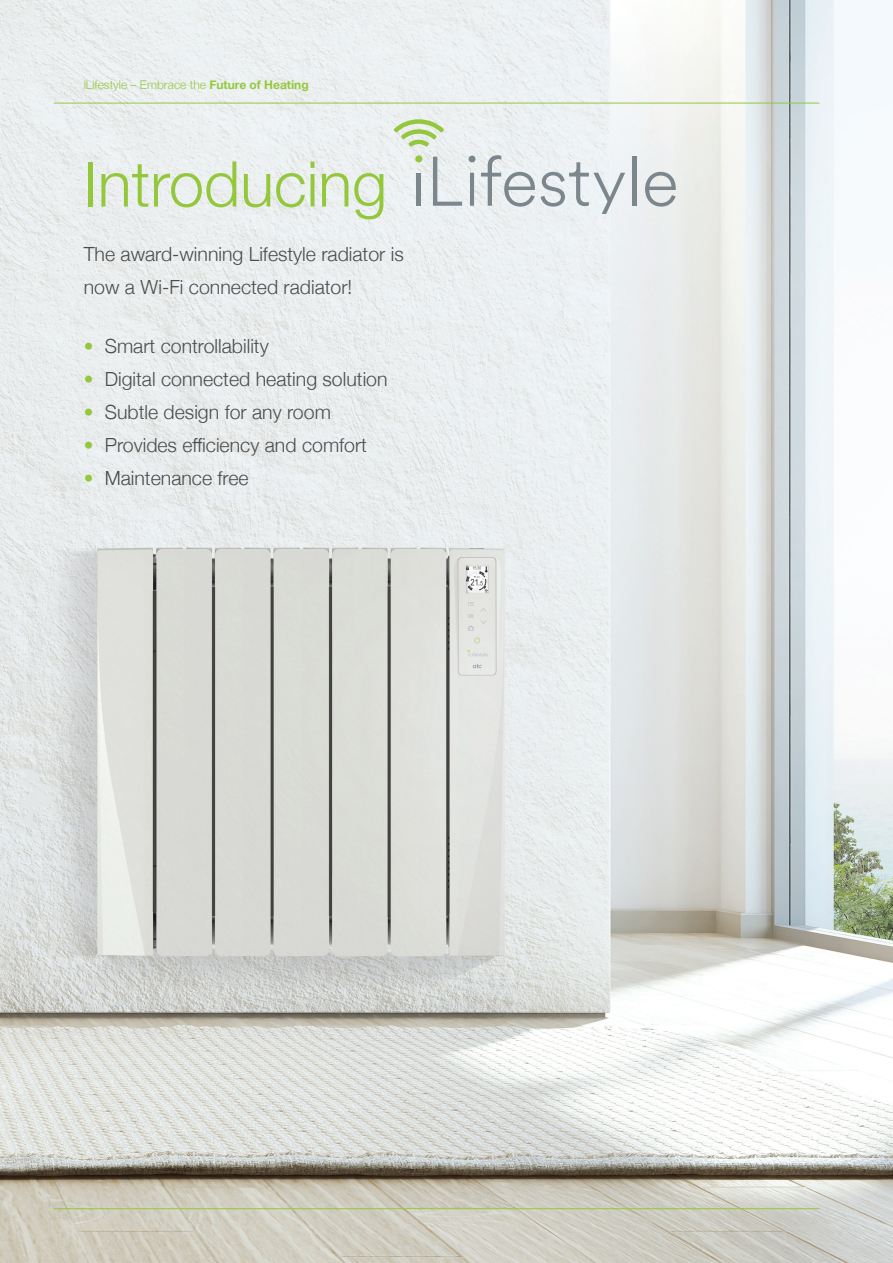
<style>
.page{position:relative;width:893px;height:1263px;background:#fff}
.page>*{position:absolute;margin:0;border:0;box-sizing:border-box;transform-origin:0 0}
.t1{font:300 63px "Helvetica Neue";color:#94c83c}
.t2{font:300 19.5px/33px "Helvetica Neue";color:#4b4c4d}
.t3{font:300 12px "Helvetica Neue";color:#94c83c}
.s1{font-weight:700}
.s2{color:#94c83c}
</style>
<div class="page">
<img style="left:0;top:0;width:893px;height:1263px">
<hr style="left:54px;top:103px;width:765px;height:1px;background:#94c83c">
<hr style="left:54px;top:1208px;width:765px;height:1px;background:#94c83c">
<hr style="left:417px;top:173px;width:4px;height:33px;background:#7b868d">
<svg style="left:433px;top:157px;width:29px;height:49px"></svg>
<svg style="left:469px;top:156px;width:6px;height:50px"></svg>
<svg style="left:481px;top:155px;width:54px;height:52px;background:#ced4d7"></svg>
<svg style="left:541px;top:162px;width:84px;height:51px"></svg>
<hr style="left:632px;top:156px;width:4px;height:50px;background:#7b868d">
<svg style="left:645px;top:172px;width:31px;height:35px"></svg>
<div style="left:415px;top:155px;width:7px;height:7px;background:#94c83c;border-radius:50%"></div>
<svg style="left:394px;top:119px;width:51px;height:28px"></svg>
<p class="t3" style="left:84px;top:75px;width:226px">iLifestyle – Embrace the <span class="s1">Future of Heating</span></p>
<h1 class="t1" style="left:84px;top:133px;width:305px">Introducing</h1>
<p class="t2" style="left:84px;top:236px;width:322px">The award-winning Lifestyle radiator is now a Wi-Fi connected radiator!</p>
<p class="t2" style="left:84px;top:328px;width:186px"><span class="s2">•</span> Smart controllability</p>
<p class="t2" style="left:84px;top:361px;width:305px"><span class="s2">•</span> Digital connected heating solution</p>
<p class="t2" style="left:84px;top:394px;width:249px"><span class="s2">•</span> Subtle design for any room</p>
<p class="t2" style="left:84px;top:427px;width:285px"><span class="s2">•</span> Provides efficiency and comfort</p>
<p class="t2" style="left:84px;top:460px;width:166px"><span class="s2">•</span> Maintenance free</p>
</div>
